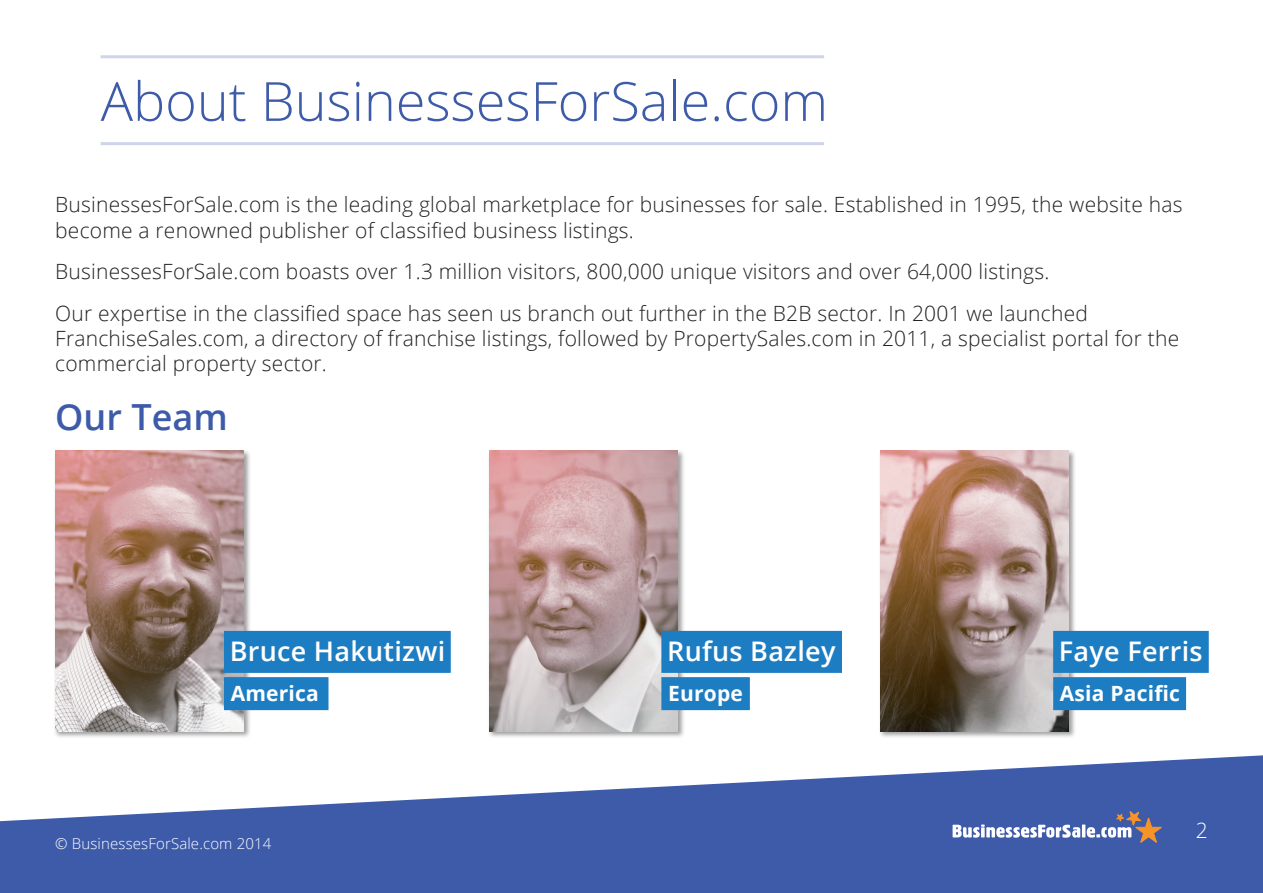
<style>
.page{position:relative;width:1263px;height:893px;background:#fff}
.page>*{position:absolute;margin:0;border:0;box-sizing:border-box;transform-origin:0 0}
.t1{font:300 54px "Open Sans";color:#3e5ba9}
.t2{font:600 36px "Open Sans";color:#3e5ba9}
.t3{font:600 27px "Open Sans";letter-spacing:.01em;color:#fff}
.t4{font:300 21px/25.2px "Open Sans";letter-spacing:.01em;color:#231f20}
.t5{font:700 21px "Open Sans";letter-spacing:.01em;color:#fff}
.t6{font:300 21px "Open Sans";color:#fff}
.t7{font:300 15px "Open Sans";letter-spacing:.01em;color:#fff}
</style>
<div class="page">
<svg style="left:0;top:755px;width:1263px;height:138px;fill:#3e5ba9"></svg>
<svg style="left:952px;top:812px;width:209px;height:31px"></svg>
<hr style="left:101px;top:142px;width:723px;height:3px;background:#ced5eb">
<hr style="left:101px;top:55px;width:723px;height:3px;background:#ced5eb">
<div style="left:487px;top:449px;width:204px;height:296px;background:#231f20;opacity:.44"></div>
<img style="left:489px;top:451px;width:189px;height:280px">
<div style="left:661px;top:631px;width:181px;height:42px;background:#1d7dc2"></div>
<div style="left:661px;top:677px;width:89px;height:33px;background:#1d7dc2"></div>
<div style="left:878px;top:449px;width:204px;height:296px;background:#231f20;opacity:.44"></div>
<img style="left:880px;top:451px;width:189px;height:280px">
<div style="left:1053px;top:631px;width:156px;height:42px;background:#1d7dc2"></div>
<div style="left:1053px;top:677px;width:133px;height:33px;background:#1d7dc2"></div>
<div style="left:54px;top:449px;width:203px;height:296px;background:#231f20;opacity:.44"></div>
<img style="left:55px;top:451px;width:189px;height:280px">
<div style="left:224px;top:631px;width:227px;height:42px;background:#1d7dc2"></div>
<div style="left:224px;top:677px;width:104px;height:33px;background:#1d7dc2"></div>
<h1 class="t1" style="left:101px;top:64px;width:729px">About BusinessesForSale.com</h1>
<p class="t4" style="left:55px;top:192px;width:1129px">BusinessesForSale.com is the leading global marketplace for businesses for sale. Established in 1995, the website has become a renowned publisher of classified business listings.</p>
<p class="t4" style="left:55px;top:250px;width:1034px;line-height:41.7px">BusinessesForSale.com boasts over 1.3 million visitors, 800,000 unique visitors and over 64,000 listings.<br>Our expertise in the classified space has seen us branch out further in the B2B sector. In 2001 we launched</p>
<p class="t4" style="left:55px;top:325px;width:1125px">FranchiseSales.com, a directory of franchise listings, followed by PropertySales.com in 2011, a specialist portal for the commercial property sector.</p>
<h2 class="t2" style="left:55px;top:392px;width:174px">Our Team</h2>
<p class="t3" style="left:230px;top:633px;width:217px">Bruce Hakutizwi</p>
<p class="t5" style="left:231px;top:678px;width:90px">America</p>
<p class="t7" style="left:55px;top:833px;width:218px">© BusinessesForSale.com 2014</p>
<p class="t3" style="left:667px;top:633px;width:170px">Rufus Bazley</p>
<p class="t5" style="left:668px;top:678px;width:76px">Europe</p>
<p class="t3" style="left:1059px;top:633px;width:145px">Faye Ferris</p>
<p class="t5" style="left:1060px;top:678px;width:121px">Asia Pacific</p>
<p class="t6" style="left:1196px;top:816px;width:13px">2</p>
</div>
